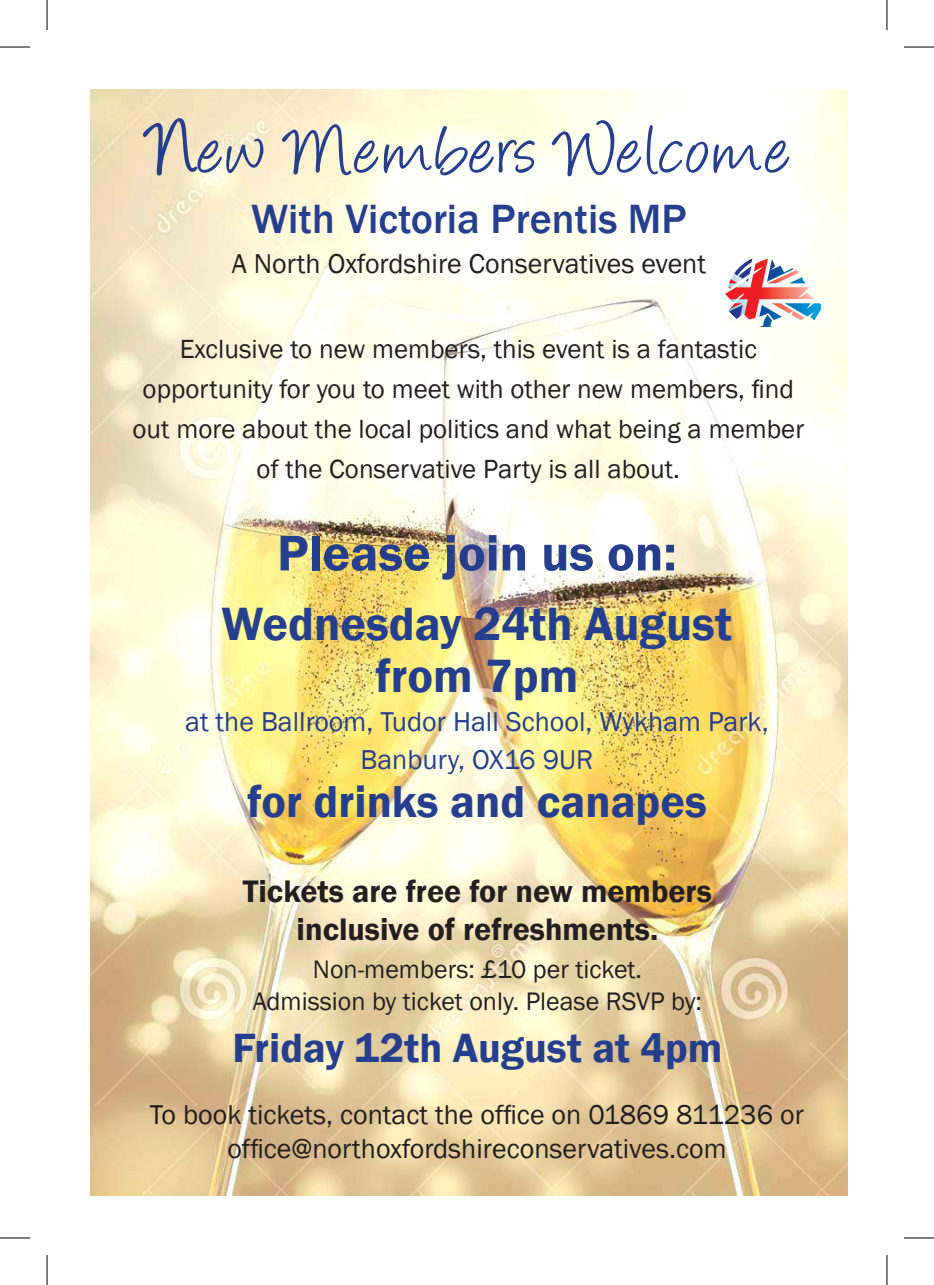
<style>
.page{position:relative;width:934px;height:1285px;background:#fff}
.page>*{position:absolute;margin:0;border:0;box-sizing:border-box;transform-origin:0 0}
.t1{font:80px "Angelina";letter-spacing:.05em;color:#253f8e}
.t2{font:600 52px "Franklin Gothic";color:#253f8e}
.t3{font:600 48px/52px "Franklin Gothic";color:#253f8e;text-align:center}
.t4{font:600 46px "Franklin Gothic";color:#253f8e}
.t5{font:500 42px "Franklin Gothic";color:#253f8e}
.t6{font:600 42px "Franklin Gothic";color:#253f8e}
.t7{font:600 32px/38.4px "Franklin Gothic";color:#231f20;text-align:center}
.t8{font:28px/33.6px "Franklin Gothic";color:#231f20;text-align:center}
.t9{font:28px/38px "Franklin Gothic";color:#253f8e;text-align:center}
.t10{font:27px/40px "Franklin Gothic";color:#231f20;text-align:center}
.t11{font:26px/32px "Franklin Gothic";color:#231f20;text-align:center}
.s1{font-size:96px}
</style>
<div class="page">
<img style="left:90px;top:90px;width:757px;height:1105px">
<svg style="left:724px;top:258px;width:96px;height:69px"></svg>
<hr style="left:0;top:47px;width:30px;height:1px;background:#000">
<hr style="left:903px;top:47px;width:30px;height:1px;background:#000">
<hr style="left:0;top:1237px;width:30px;height:1px;background:#000">
<hr style="left:903px;top:1237px;width:30px;height:1px;background:#000">
<hr style="left:47px;top:0;width:1px;height:30px;background:#000">
<hr style="left:47px;top:1255px;width:1px;height:30px;background:#000">
<hr style="left:886px;top:0;width:1px;height:30px;background:#000">
<hr style="left:886px;top:1255px;width:1px;height:30px;background:#000">
<h1 class="t1" style="left:147px;top:117px;width:643px"><span class="s1">N</span>ew Members Welcome</h1>
<h3 class="t5" style="left:251px;top:193px;width:437px">With Victoria Prentis MP</h3>
<p class="t8" style="left:232px;top:247px;width:475px">A North Oxfordshire Conservatives event</p>
<p class="t10" style="left:132px;top:329px;width:673px">Exclusive to new members, this event is a fantastic opportunity for you to meet with other new members, find out more about the local politics and what being a member of the Conservative Party is all about.</p>
<h2 class="t2" style="left:277px;top:521px;width:401px">Please join us on:</h2>
<h3 class="t3" style="left:221px;top:599px;width:512px">Wednesday 24th August from 7pm</h3>
<p class="t9" style="left:185px;top:703px;width:584px">at the Ballroom, Tudor Hall School, Wykham Park,<br>Banbury, OX16 9UR</p>
<h3 class="t4" style="left:247px;top:773px;width:461px">for drinks and canapes</h3>
<p class="t7" style="left:242px;top:872px;width:470px">Tickets are free for new members inclusive of refreshments.</p>
<p class="t11" style="left:253px;top:954px;width:450px">Non-members: £10 per ticket.<br>Admission by ticket only. Please RSVP by:</p>
<h3 class="t6" style="left:232px;top:1022px;width:491px">Friday 12th August at 4pm</h3>
<p class="t8" style="left:150px;top:1098px;width:655px">To book tickets, contact the office on 01869 811236 or office@northoxfordshireconservatives.com</p>
</div>
